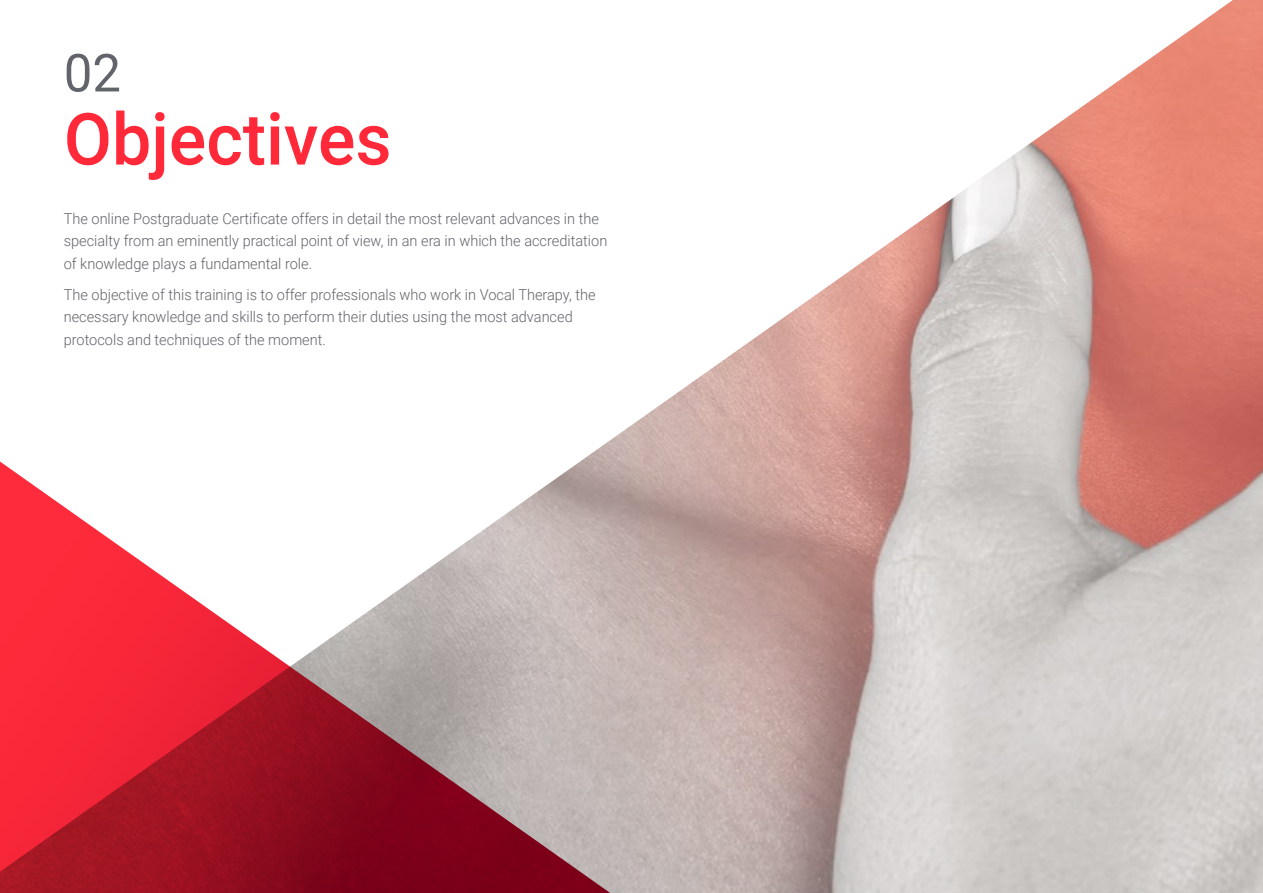
<style>
.page{position:relative;width:1263px;height:893px;background:#fff}
.page>*{position:absolute;margin:0;border:0;box-sizing:border-box;transform-origin:0 0}
.t1{font:500 72px "Roboto";color:#ff293a}
.t2{font:52.5px "Roboto";color:#61646a}
.t3{font:300 15px/22.5px "Roboto";color:#61646a}
</style>
<div class="page">
<img style="left:602px;top:0;width:661px;height:893px">
<svg style="left:0;top:446px;width:640px;height:447px"></svg>
<h2 class="t2" style="left:64px;top:36px;width:59px">02</h2>
<h1 class="t1" style="left:64px;top:89px;width:329px">Objectives</h1>
<p class="t3" style="left:64px;top:207px;width:545px">The online Postgraduate Certificate offers in detail the most relevant advances in the specialty from an eminently practical point of view, in an era in which the accreditation of knowledge plays a fundamental role.</p>
<p class="t3" style="left:64px;top:283px;width:533px">The objective of this training is to offer professionals who work in Vocal Therapy, the necessary knowledge and skills to perform their duties using the most advanced protocols and techniques of the moment.</p>
</div>
